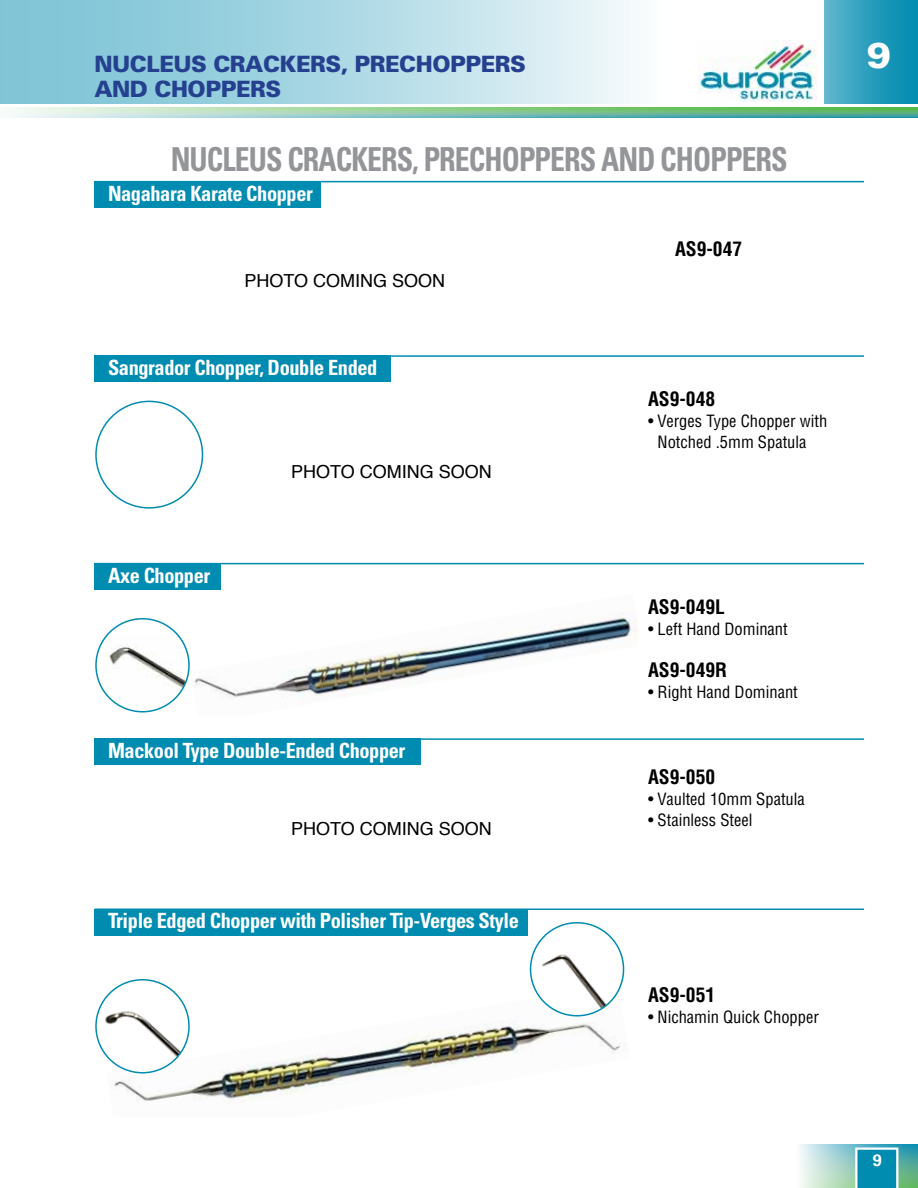
<style>
.page{position:relative;width:918px;height:1188px;background:#fff}
.page>*{position:absolute;margin:0;border:0;box-sizing:border-box;transform-origin:0 0}
.t1{font:900 36px "Univers";color:#fff}
.t2{font:700 condensed 33px "Univers";letter-spacing:-.03em;color:#939598;scale:.9 1}
.t3{font:900 22.5px/25.5px "Univers";letter-spacing:-.02em;color:#25408f}
.t4{font:700 condensed 21px "Univers";letter-spacing:-.02em;color:#fff}
.t5{font:700 condensed 19.5px "Helvetica";color:#000}
.t6{font:18px "Helvetica";color:#000}
.t7{font:condensed 16.5px/21px "Helvetica";color:#000}
.t8{font:700 16.5px "Univers";color:#fff}
</style>
<div class="page">
<svg style="left:824px;top:0;width:94px;height:104px;background:#2c9ebd"></svg>
<div style="left:0;top:0;width:665px;height:104px;background:linear-gradient(to right,#71bed2,#f1f8fa)"></div>
<img style="left:698px;top:41px;width:119px;height:60px">
<svg style="left:9px;top:107px;width:909px;height:11px;background:#8dc9a7"></svg>
<svg style="left:800px;top:1145px;width:118px;height:43px;background:#9fd0c5"></svg>
<svg style="left:855px;top:1148px;width:43px;height:40px;background:#229aba"></svg>
<div style="left:94px;top:355px;width:298px;height:27px;background:#008bb0"></div>
<hr style="left:94px;top:355px;width:770px;height:2px;background:#008bb0">
<div style="left:94px;top:738px;width:327px;height:27px;background:#008bb0"></div>
<div style="left:94px;top:909px;width:434px;height:27px;background:#008bb0"></div>
<div style="left:94px;top:563px;width:127px;height:27px;background:#008bb0"></div>
<hr style="left:94px;top:563px;width:770px;height:1px;background:#008bb0">
<hr style="left:94px;top:738px;width:770px;height:2px;background:#008bb0">
<hr style="left:94px;top:909px;width:770px;height:1px;background:#008bb0">
<div style="left:95px;top:401px;width:108px;height:108px;border:2px solid #008bb0;border-radius:50%"></div>
<img style="left:194px;top:613px;width:443px;height:85px">
<img style="left:114px;top:999px;width:512px;height:104px">
<img style="left:104px;top:635px;width:85px;height:75px">
<div style="left:95px;top:618px;width:95px;height:95px;border:2px solid #008bb0;border-radius:50%"></div>
<img style="left:100px;top:1005px;width:89px;height:68px">
<div style="left:95px;top:979px;width:95px;height:95px;border:2px solid #008bb0;border-radius:50%"></div>
<img style="left:536px;top:947px;width:88px;height:69px">
<div style="left:530px;top:922px;width:94px;height:95px;border:2px solid #008bb0;border-radius:50%"></div>
<div style="left:94px;top:181px;width:227px;height:27px;background:#008bb0"></div>
<hr style="left:94px;top:181px;width:770px;height:1px;background:#008bb0">
<p class="t3" style="left:94px;top:51px;width:433px">NUCLEUS CRACKERS, PRECHOPPERS<br>AND CHOPPERS</p>
<p class="t2" style="left:171px;top:139px;width:687px">NUCLEUS CRACKERS, PRECHOPPERS AND CHOPPERS</p>
<p class="t4" style="left:108px;top:180px;width:206px">Nagahara Karate Chopper</p>
<p class="t6" style="left:245px;top:266px;width:202px">PHOTO COMING SOON</p>
<p class="t4" style="left:108px;top:355px;width:271px">Sangrador Chopper, Double Ended</p>
<p class="t4" style="left:108px;top:562px;width:104px">Axe Chopper</p>
<p class="t6" style="left:291px;top:458px;width:202px">PHOTO COMING SOON</p>
<p class="t4" style="left:108px;top:738px;width:299px">Mackool Type Double-Ended Chopper</p>
<p class="t6" style="left:291px;top:815px;width:202px">PHOTO COMING SOON</p>
<p class="t4" style="left:108px;top:908px;width:412px">Triple Edged Chopper with Polisher Tip-Verges Style</p>
<p class="t5" style="left:675px;top:237px;width:69px">AS9-047</p>
<p class="t5" style="left:648px;top:387px;width:69px">AS9-048</p>
<p class="t7" style="left:658px;top:410px;width:171px;text-indent:-10px">• Verges Type Chopper with<br>Notched .5mm Spatula</p>
<p class="t5" style="left:648px;top:595px;width:78px">AS9-049L</p>
<p class="t7" style="left:648px;top:618px;width:141px">• Left Hand Dominant</p>
<p class="t5" style="left:648px;top:658px;width:81px">AS9-049R</p>
<p class="t7" style="left:648px;top:681px;width:151px">• Right Hand Dominant</p>
<p class="t5" style="left:648px;top:765px;width:69px">AS9-050</p>
<p class="t7" style="left:648px;top:788px;width:158px">• Vaulted 10mm Spatula</p>
<p class="t7" style="left:648px;top:809px;width:106px">• Stainless Steel</p>
<p class="t5" style="left:648px;top:984px;width:69px">AS9-051</p>
<p class="t7" style="left:648px;top:1007px;width:172px">• Nichamin Quick Chopper</p>
<p class="t1" style="left:867px;top:33px;width:26px">9</p>
<p class="t8" style="left:873px;top:1150px;width:11px">9</p>
</div>
